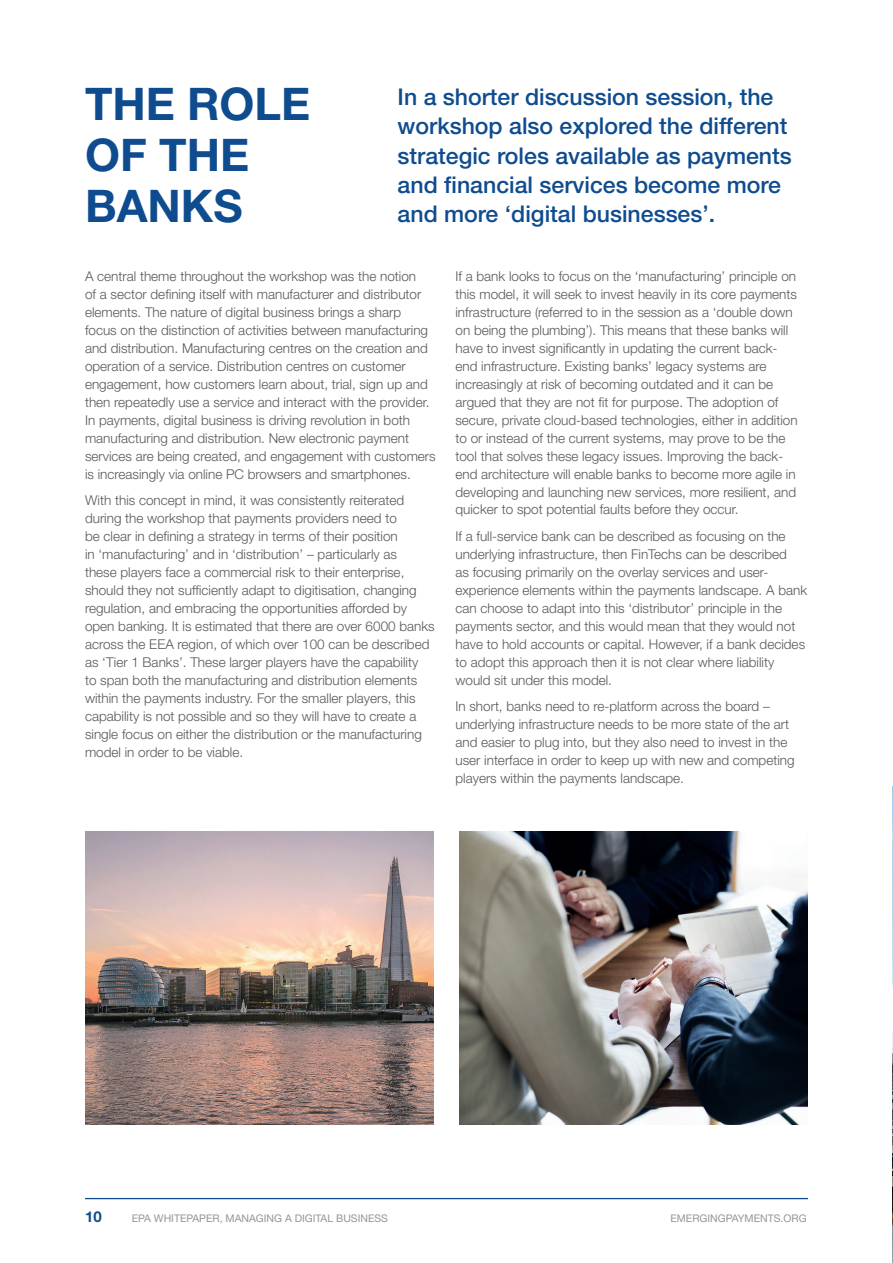
<style>
.page{position:relative;width:893px;height:1263px;background:#fff}
.page>*{position:absolute;margin:0;border:0;box-sizing:border-box;transform-origin:0 0}
.t1{font:700 45px/51px "Helvetica Neue";color:#0f4c8f}
.t2{font:500 23.1px/29.2px "Helvetica Neue";color:#0f4c8f}
.t3{font:700 15px "Helvetica Neue";color:#0f4c8f}
.t4{font:300 13.5px/18px "Helvetica Neue";color:#57585a}
.t5{font:10.5px "Helvetica Neue";color:#939596}
</style>
<div class="page">
<img style="left:892px;top:787px;width:1px;height:476px">
<img style="left:459px;top:831px;width:349px;height:294px">
<img style="left:85px;top:831px;width:349px;height:294px">
<hr style="left:85px;top:1198px;width:723px;height:1px;background:#0f4c8f">
<h1 class="t1" style="left:85px;top:78px;width:227px">THE ROLE<br>OF THE<br>BANKS</h1>
<h2 class="t2" style="left:398px;top:82px;width:396px">In a shorter discussion session, the workshop also explored the different strategic roles available as payments and financial services become more and more ‘digital businesses’.</h2>
<p class="t4" style="left:85px;top:267px;width:352px">A central theme throughout the workshop was the notion<br>of a sector defining itself with manufacturer and distributor elements. The nature of digital business brings a sharp focus on the distinction of activities between manufacturing and distribution. Manufacturing centres on the creation and operation of a service. Distribution centres on customer engagement, how customers learn about, trial, sign up and then repeatedly use a service and interact with the provider.<br>In payments, digital business is driving revolution in both manufacturing and distribution. New electronic payment services are being created, and engagement with customers is increasingly via online PC browsers and smartphones.</p>
<p class="t4" style="left:85px;top:491px;width:351px">With this concept in mind, it was consistently reiterated during the workshop that payments providers need to<br>be clear in defining a strategy in terms of their position<br>in ‘manufacturing’ and in ‘distribution’ – particularly as<br>these players face a commercial risk to their enterprise, should they not sufficiently adapt to digitisation, changing regulation, and embracing the opportunities afforded by open banking. It is estimated that there are over 6000 banks across the EEA region, of which over 100 can be described as ‘Tier 1 Banks’. These larger players have the capability<br>to span both the manufacturing and distribution elements within the payments industry. For the smaller players, this capability is not possible and so they will have to create a single focus on either the distribution or the manufacturing model in order to be viable.</p>
<p class="t4" style="left:455px;top:266px;width:344px">If a bank looks to focus on the ‘manufacturing’ principle on this model, it will seek to invest heavily in its core payments infrastructure (referred to in the session as a ‘double down on being the plumbing’). This means that these banks will have to invest significantly in updating the current back&shy;end infrastructure. Existing banks’ legacy systems are increasingly at risk of becoming outdated and it can be argued that they are not fit for purpose. The adoption of secure, private cloud-based technologies, either in addition to or instead of the current systems, may prove to be the tool that solves these legacy issues. Improving the back&shy;end architecture will enable banks to become more agile in developing and launching new services, more resilient, and quicker to spot potential faults before they occur.</p>
<p class="t4" style="left:455px;top:527px;width:353px">If a full-service bank can be described as focusing on the underlying infrastructure, then FinTechs can be described<br>as focusing primarily on the overlay services and user&shy;experience elements within the payments landscape. A bank can choose to adapt into this ‘distributor’ principle in the payments sector, and this would mean that they would not have to hold accounts or capital. However, if a bank decides to adopt this approach then it is not clear where liability would sit under this model.</p>
<p class="t4" style="left:455px;top:697px;width:341px">In short, banks need to re-platform across the board – underlying infrastructure needs to be more state of the art and easier to plug into, but they also need to invest in the user interface in order to keep up with new and competing players within the payments landscape.</p>
<p class="t3" style="left:85px;top:1207px;width:18px">10</p>
<p class="t5" style="left:132px;top:1212px;width:258px">EPA WHITEPAPER, MANAGING A DIGITAL BUSINESS</p>
<p class="t5" style="left:670px;top:1212px;width:138px">EMERGINGPAYMENTS.ORG</p>
</div>
